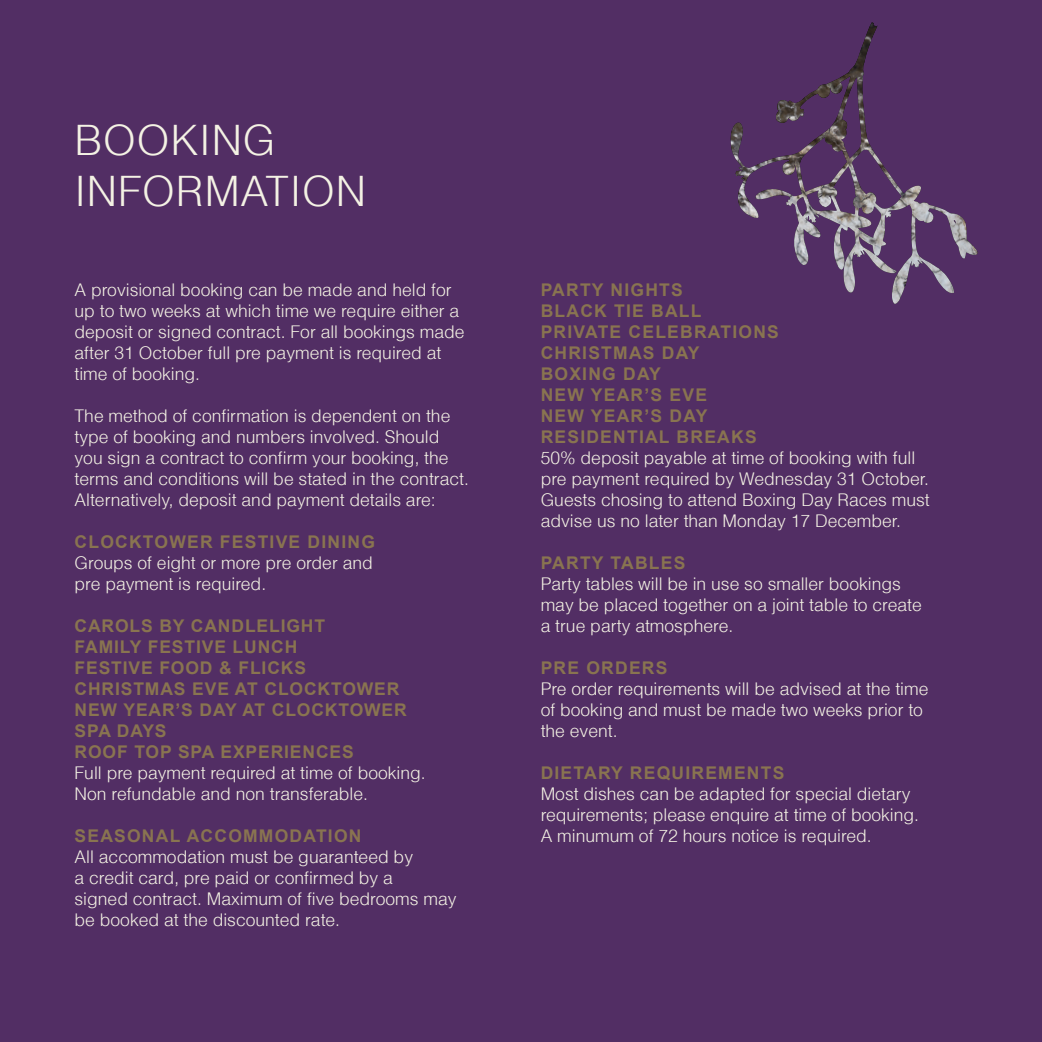
<style>
.page{position:relative;width:1042px;height:1042px;background:#522e64}
.page>*{position:absolute;margin:0;border:0;box-sizing:border-box;transform-origin:0 0}
.t1{font:300 42px "Helvetica";letter-spacing:.02em;color:#f4f2e4}
.t2{font:300 17.5px/21px "Helvetica";color:#f4f2e4}
.t3{font:700 17.5px/21px "Arial";letter-spacing:.07em;color:#897450}
.t4{font:700 17.5px/21px "Arial";letter-spacing:.05em;color:#897450}
</style>
<div class="page">
<svg style="left:735px;top:22px;width:243px;height:282px"></svg>
<img style="left:730px;top:23px;width:141px;height:148px">
<p class="t1" style="left:74px;top:114px;width:203px">BOOKING</p>
<p class="t1" style="left:74px;top:164px;width:293px">INFORMATION</p>
<p class="t2" style="left:75px;top:279px;width:391px">A provisional booking can be made and held for up to two weeks at which time we require either a deposit or signed contract. For all bookings made after 31 October full pre payment is required at time of booking.</p>
<p class="t2" style="left:75px;top:405px;width:396px">The method of confirmation is dependent on the type of booking and numbers involved. Should you sign a contract to confirm your booking, the terms and conditions will be stated in the contract.<br>Alternatively, deposit and payment details are:</p>
<p class="t3" style="left:75px;top:532px;width:302px">CLOCKTOWER FESTIVE DINING</p>
<p class="t2" style="left:75px;top:552px;width:300px">Groups of eight or more pre order and pre payment is required.</p>
<p class="t4" style="left:75px;top:616px;width:334px">CAROLS BY CANDLELIGHT<br>FAMILY FESTIVE LUNCH<br>FESTIVE FOOD &amp; FLICKS<br>CHRISTMAS EVE AT CLOCKTOWER<br>NEW YEAR’S DAY AT CLOCKTOWER<br>SPA DAYS<br>ROOF TOP SPA EXPERIENCES</p>
<p class="t2" style="left:75px;top:762px;width:353px">Full pre payment required at time of booking.<br>Non refundable and non transferable.</p>
<p class="t3" style="left:75px;top:826px;width:288px">SEASONAL ACCOMMODATION</p>
<p class="t2" style="left:75px;top:846px;width:340px">All accommodation must be guaranteed by</p>
<p class="t2" style="left:75px;top:867px;width:320px">a credit card, pre paid or confirmed by a</p>
<p class="t2" style="left:75px;top:888px;width:383px">signed contract. Maximum of five bedrooms may be booked at the discounted rate.</p>
<p class="t3" style="left:541px;top:280px;width:240px">PARTY NIGHTS<br>BLACK TIE BALL<br>PRIVATE CELEBRATIONS</p>
<p class="t3" style="left:541px;top:343px;width:217px">CHRISTMAS DAY<br>BOXING DAY<br>NEW YEAR’S EVE<br>NEW YEAR’S DAY<br>RESIDENTIAL BREAKS</p>
<p class="t2" style="left:541px;top:446px;width:390px">50% deposit payable at time of booking with full pre payment required by Wednesday 31 October.</p>
<p class="t2" style="left:541px;top:488px;width:391px">Guests chosing to attend Boxing Day Races must advise us no later than Monday 17 December.</p>
<p class="t3" style="left:541px;top:553px;width:146px">PARTY TABLES</p>
<p class="t2" style="left:541px;top:572px;width:382px">Party tables will be in use so smaller bookings may be placed together on a joint table to create a true party atmosphere.</p>
<p class="t3" style="left:541px;top:658px;width:128px">PRE ORDERS</p>
<p class="t2" style="left:541px;top:677px;width:389px">Pre order requirements will be advised at the time of booking and must be made two weeks prior to the event.</p>
<p class="t3" style="left:541px;top:763px;width:245px">DIETARY REQUIREMENTS</p>
<p class="t2" style="left:541px;top:782px;width:380px">Most dishes can be adapted for special dietary requirements; please enquire at time of booking.<br>A minumum of 72 hours notice is required.</p>
</div>
